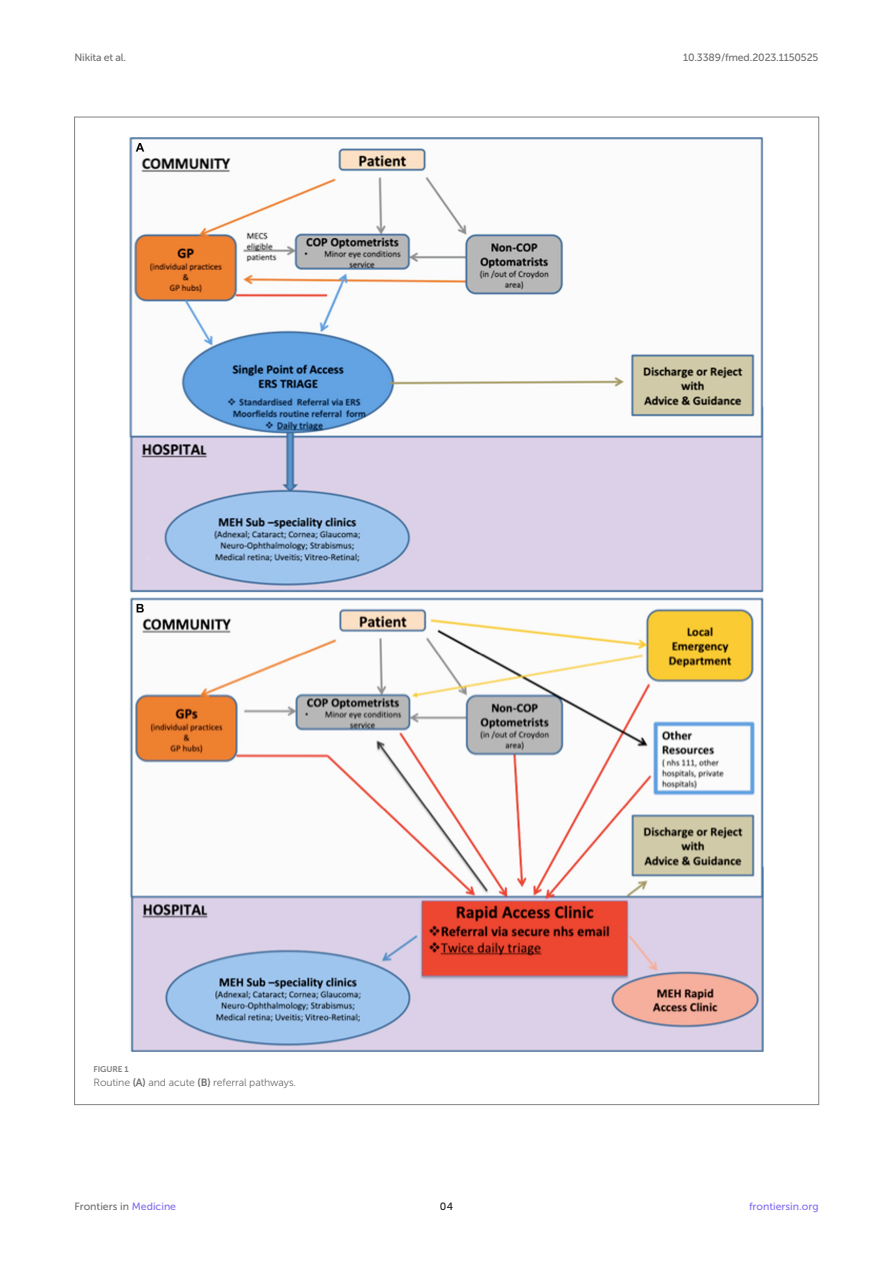
<style>
.page{position:relative;width:893px;height:1263px;background:#fff}
.page>*{position:absolute;margin:0;border:0;box-sizing:border-box;transform-origin:0 0}
.t1{font:10.5px "Museo Sans 500";letter-spacing:-.015em;color:#706f70}
.FIG_LEG{font:10.5px "Museo Sans 300";letter-spacing:-.01em;color:#706f70}
.t2{font:10.5px "Museo Sans 500";color:#856df0}
.t3{font:10.5px "Museo Sans 500";color:#1b1c1b}
.FIG_HD{font:8.25px "Museo Sans 700";letter-spacing:-.01em;color:#7e7f7f}
.s1{font-family:"Museo Sans 700"}
.s2{color:#856df0}
</style>
<div class="page">
<img style="left:129px;top:137px;width:635px;height:915px">
<p class="t1" style="left:74px;top:51px;width:53px">Nikita et al.</p>
<p class="t1" style="left:683px;top:51px;width:137px">10.3389/fmed.2023.1150525</p>
<p class="FIG_HD" style="left:94px;top:1065px;width:37px">FIGURE 1</p>
<p class="FIG_LEG" style="left:94px;top:1076px;width:204px">Routine <span class="s1">(A)</span> and acute <span class="s1">(B)</span> referral pathways.</p>
<p class="t1" style="left:74px;top:1200px;width:103px">Frontiers in <span class="s2">Medicine</span></p>
<p class="t3" style="left:440px;top:1200px;width:15px">04</p>
<p class="t2" style="left:749px;top:1200px;width:71px">frontiersin.org</p>
</div>
